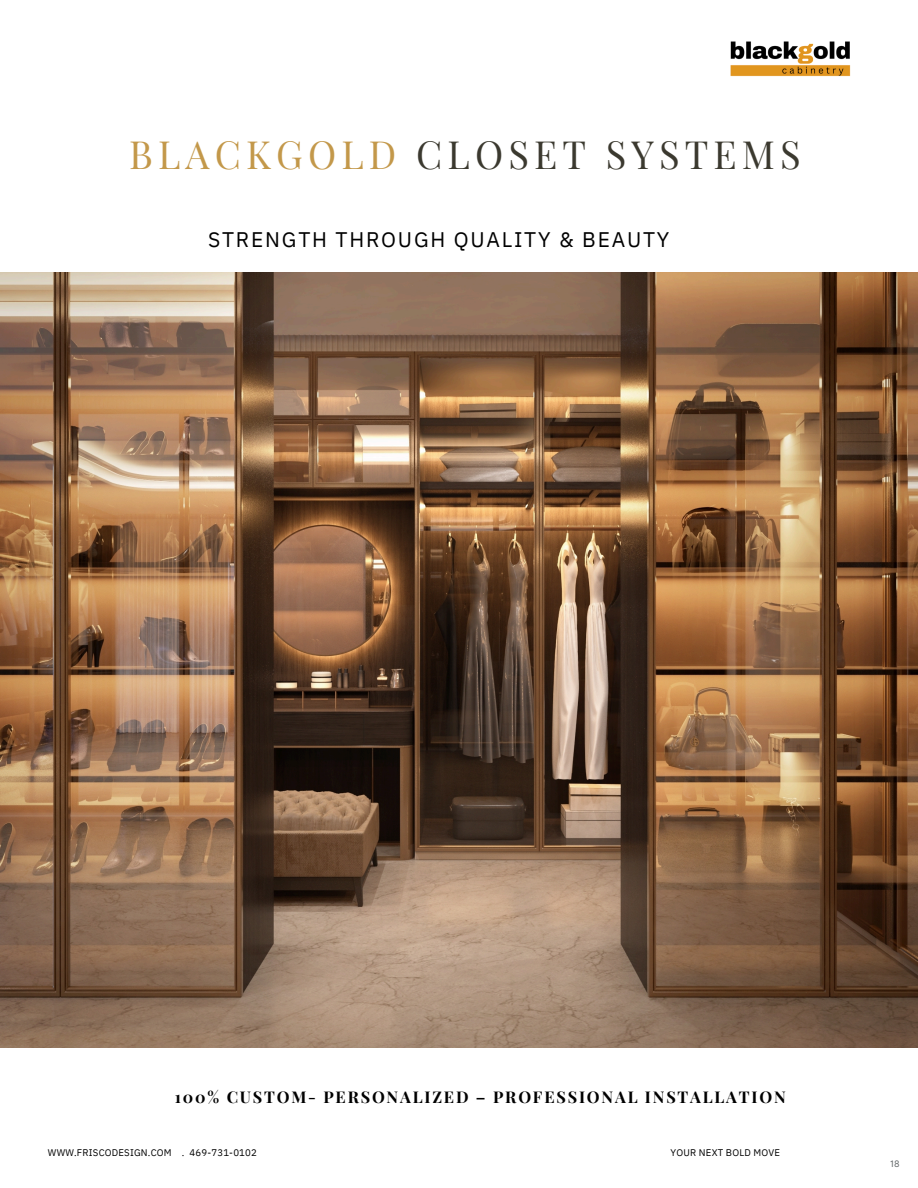
<style>
.page{position:relative;width:918px;height:1188px;background:#fff}
.page>*{position:absolute;margin:0;border:0;box-sizing:border-box;transform-origin:0 0}
.t1{font:38.1px "Playfair Display";letter-spacing:.135em;color:#3b392f}
.t2{font:21px "IBM Plex Sans";letter-spacing:.085em;color:#000}
.t3{font:700 16.2px "Playfair Display";letter-spacing:.11em;color:#000}
.t4{font:9.6px "IBM Plex Sans";letter-spacing:.02em;color:#000}
.t5{font:9px "Inter";color:#616567}
.s1{color:#c3984a}
</style>
<div class="page">
<img style="left:0;top:273px;width:918px;height:775px">
<img style="left:730px;top:41px;width:121px;height:36px">
<h1 class="t1" style="left:129px;top:127px;width:673px"><span class="s1">BLACKGOLD</span> CLOSET SYSTEMS</h1>
<p class="t2" style="left:208px;top:225px;width:463px">STRENGTH THROUGH QUALITY &amp; BEAUTY</p>
<h2 class="t3" style="left:175px;top:1085px;width:612px">100% CUSTOM- PERSONALIZED – PROFESSIONAL INSTALLATION</h2>
<h3 class="t4" style="left:48px;top:1146px;width:211px">WWW.FRISCODESIGN.COM . 469-731-0102</h3>
<h3 class="t4" style="left:671px;top:1146px;width:111px">YOUR NEXT BOLD MOVE</h3>
<p class="t5" style="left:890px;top:1158px;width:11px">18</p>
</div>
